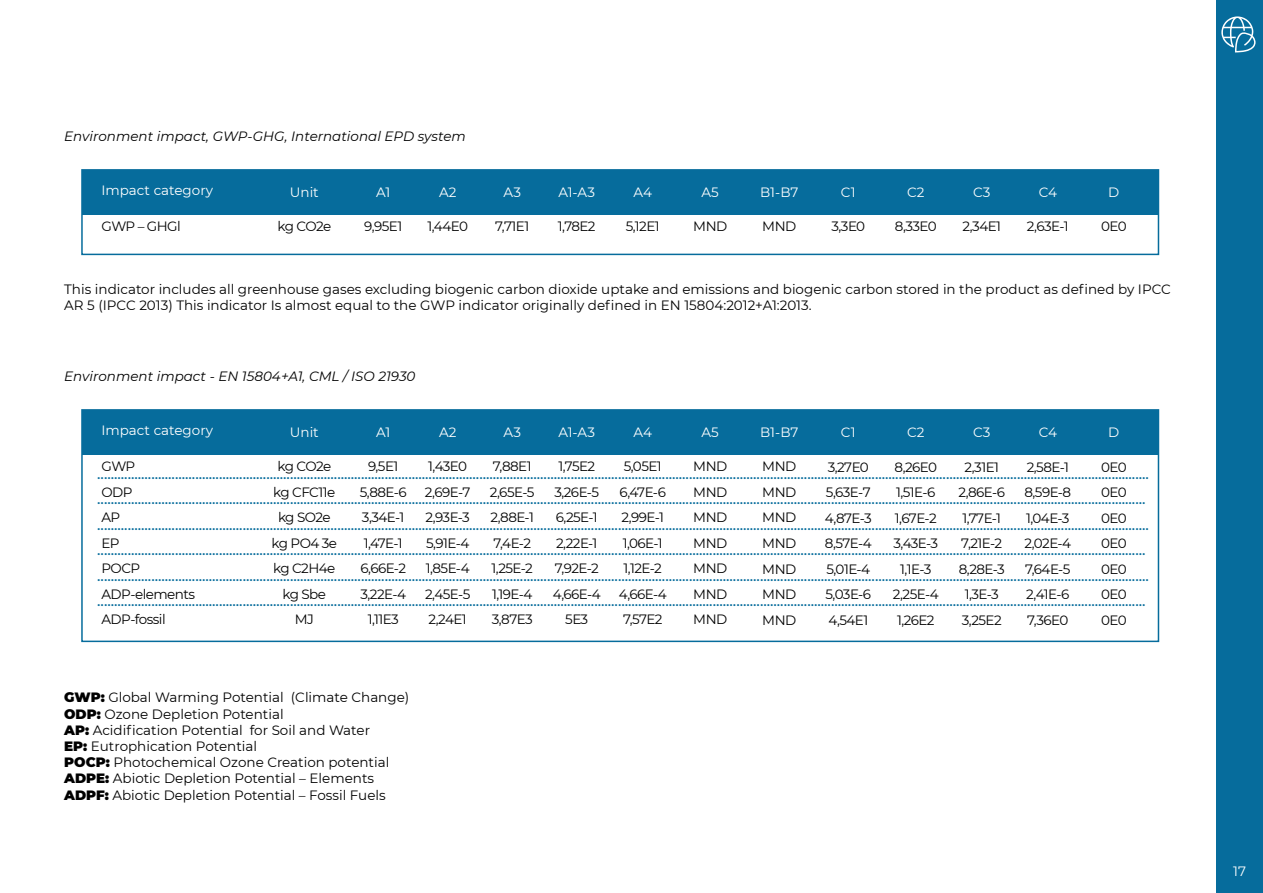
<style>
.page{position:relative;width:1263px;height:893px;background:#fff}
.page>*{position:absolute;margin:0;border:0;box-sizing:border-box;transform-origin:0 0}
.t1{font:13.5px/25.5px "Montserrat";letter-spacing:-.01em;color:#000;text-align:justify}
.t2{font:13.5px/25.5px "Montserrat";letter-spacing:-.04em;color:#000;text-align:center}
.t3{font:13.5px "Montserrat";color:#fff}
.t4{font:italic 13.5px "Montserrat";color:#000}
.t5{font:700 10.5px "Montserrat";color:#066c9c}
.s1{font-weight:900}
</style>
<div class="page">
<div style="left:1216px;top:0;width:47px;height:893px;background:#066c9c"></div>
<svg style="left:1221px;top:16px;width:35px;height:36px"></svg>
<div style="left:82px;top:170px;width:1076px;height:44px;background:#066c9c"></div>
<div style="left:81px;top:169px;width:1078px;height:86px;border:2px solid #066c9c"></div>
<div style="left:82px;top:410px;width:1076px;height:44px;background:#066c9c"></div>
<div style="left:81px;top:409px;width:1078px;height:233px;border:2px solid #066c9c"></div>
<p class="t4" style="left:64px;top:127px;width:403px">Environment impact, GWP-GHG, International EPD system</p>
<p class="t3" style="left:101px;top:181px;width:113px">Impact category</p>
<p class="t1" style="left:101px;top:213px;width:81px">GWP – GHGl</p>
<p class="t3" style="left:290px;top:183px;width:30px">Unit</p>
<p class="t1" style="left:277px;top:213px;width:55px">kg CO2e</p>
<p class="t3" style="left:376px;top:183px;width:15px">A1</p>
<p class="t1" style="left:364px;top:213px;width:40px">9,95E1</p>
<p class="t3" style="left:439px;top:183px;width:19px">A2</p>
<p class="t1" style="left:427px;top:213px;width:42px">1,44E0</p>
<p class="t3" style="left:503px;top:183px;width:19px">A3</p>
<p class="t1" style="left:495px;top:213px;width:36px">7,71E1</p>
<p class="t3" style="left:559px;top:183px;width:38px">A1-A3</p>
<p class="t1" style="left:558px;top:213px;width:39px">1,78E2</p>
<p class="t3" style="left:633px;top:183px;width:20px">A4</p>
<p class="t1" style="left:626px;top:213px;width:36px">5,12E1</p>
<p class="t3" style="left:702px;top:183px;width:19px">A5</p>
<p class="t1" style="left:693px;top:213px;width:35px">MND</p>
<p class="t3" style="left:760px;top:183px;width:40px">B1-B7</p>
<p class="t1" style="left:762px;top:213px;width:35px">MND</p>
<p class="t3" style="left:841px;top:183px;width:16px">C1</p>
<p class="t1" style="left:831px;top:213px;width:35px">3,3E0</p>
<p class="t3" style="left:907px;top:183px;width:19px">C2</p>
<p class="t1" style="left:895px;top:213px;width:43px">8,33E0</p>
<p class="t3" style="left:973px;top:183px;width:19px">C3</p>
<p class="t1" style="left:962px;top:213px;width:40px">2,34E1</p>
<p class="t3" style="left:1039px;top:183px;width:20px">C4</p>
<p class="t1" style="left:1027px;top:213px;width:43px">2,63E‐1</p>
<p class="t3" style="left:1108px;top:183px;width:13px">D</p>
<p class="t1" style="left:1101px;top:213px;width:27px">0E0</p>
<p class="t1" style="left:64px;top:281px;width:1108px;line-height:16.2px">This indicator includes all greenhouse gases excluding biogenic carbon dioxide uptake and emissions and biogenic carbon stored in the product as defined by IPCC<br>AR 5 (IPCC 2013) This indicator Is almost equal to the GWP indicator originally defined in EN 15804:2012+A1:2013.</p>
<p class="t4" style="left:64px;top:367px;width:353px">Environment impact - EN 15804+A1, CML / ISO 21930</p>
<p class="t3" style="left:101px;top:421px;width:113px">Impact category</p>
<p class="t2" style="left:101px;top:453px;width:95px;text-align:left">GWP<br>ODP<br>AP<br>EP<br>POCP<br>ADP-elements<br>ADP-fossil</p>
<p class="t3" style="left:290px;top:423px;width:30px">Unit</p>
<p class="t2" style="left:271px;top:453px;width:67px">kg CO2e kg CFC11e kg SO2e kg PO4 3e kg C2H4e kg Sbe<br>MJ</p>
<p class="t3" style="left:439px;top:423px;width:19px">A2</p>
<p class="t2" style="left:425px;top:453px;width:47px;text-align:left">1,43E0<br>2,69E‐7<br>2,93E‐3<br>5,91E‐4<br>1,85E‐4<br>2,45E‐5<br>2,24E1</p>
<p class="t3" style="left:376px;top:423px;width:15px">A1</p>
<p class="t2" style="left:360px;top:453px;width:48px">9,5E1<br>5,88E‐6<br>3,34E‐1<br>1,47E‐1<br>6,66E‐2<br>3,22E‐4<br>1,11E3</p>
<p class="t3" style="left:841px;top:423px;width:16px">C1</p>
<p class="t2" style="left:825px;top:453px;width:48px;text-align:left">3,27E0<br>5,63E‐7<br>4,87E‐3<br>8,57E‐4<br>5,01E‐4<br>5,03E‐6<br>4,54E1</p>
<p class="t3" style="left:907px;top:423px;width:19px">C2</p>
<p class="t2" style="left:893px;top:453px;width:47px">8,26E0<br>1,51E‐6<br>1,67E‐2<br>3,43E‐3<br>1,1E‐3<br>2,25E‐4<br>1,26E2</p>
<p class="t3" style="left:503px;top:423px;width:19px">A3</p>
<p class="t2" style="left:490px;top:453px;width:46px;text-align:left">7,88E1<br>2,65E‐5<br>2,88E‐1<br>7,4E‐2<br>1,25E‐2<br>1,19E‐4<br>3,87E3</p>
<p class="t3" style="left:973px;top:423px;width:19px">C3</p>
<p class="t2" style="left:958px;top:453px;width:48px">2,31E1<br>2,86E‐6<br>1,77E‐1<br>7,21E‐2<br>8,28E‐3<br>1,3E‐3<br>3,25E2</p>
<p class="t3" style="left:559px;top:423px;width:38px">A1-A3</p>
<p class="t2" style="left:553px;top:453px;width:50px">1,75E2<br>3,26E‐5<br>6,25E‐1<br>2,22E‐1<br>7,92E‐2<br>4,66E‐4<br>5E3</p>
<p class="t3" style="left:1039px;top:423px;width:20px">C4</p>
<p class="t2" style="left:1024px;top:453px;width:48px;text-align:left">2,58E‐1<br>8,59E‐8<br>1,04E‐3<br>2,02E‐4<br>7,64E‐5<br>2,41E‐6<br>7,36E0</p>
<p class="t3" style="left:633px;top:423px;width:20px">A4</p>
<p class="t2" style="left:619px;top:453px;width:50px">5,05E1<br>6,47E‐6<br>2,99E‐1<br>1,06E‐1<br>1,12E‐2<br>4,66E‐4<br>7,57E2</p>
<p class="t3" style="left:702px;top:423px;width:19px">A5</p>
<p class="t1" style="left:693px;top:453px;width:35px">MND MND MND MND MND MND MND</p>
<p class="t3" style="left:760px;top:423px;width:40px">B1-B7</p>
<p class="t1" style="left:762px;top:453px;width:35px">MND MND MND MND MND MND MND</p>
<p class="t3" style="left:1108px;top:423px;width:13px">D</p>
<p class="t1" style="left:1101px;top:453px;width:27px">0E0<br>0E0<br>0E0<br>0E0<br>0E0<br>0E0<br>0E0</p>
<p class="t5" style="left:98px;top:467px;width:1052px">.......................................................................................................................................................................................................................................................................................................................</p>
<p class="t5" style="left:98px;top:493px;width:1049px">......................................................................................................................................................................................................................................................................................................................</p>
<p class="t5" style="left:98px;top:518px;width:1052px">.......................................................................................................................................................................................................................................................................................................................</p>
<p class="t5" style="left:98px;top:544px;width:1049px">......................................................................................................................................................................................................................................................................................................................</p>
<p class="t5" style="left:98px;top:569px;width:1052px">.......................................................................................................................................................................................................................................................................................................................</p>
<p class="t5" style="left:98px;top:595px;width:1049px">......................................................................................................................................................................................................................................................................................................................</p>
<p class="t1" style="left:64px;top:689px;width:347px;line-height:16.2px;text-align:left"><span class="s1">GWP:</span> Global Warming Potential (Climate Change)<br><span class="s1">ODP:</span> Ozone Depletion Potential<br><span class="s1">AP:</span> Acidification Potential for Soil and Water<br><span class="s1">EP:</span> Eutrophication Potential<br><span class="s1">POCP:</span> Photochemical Ozone Creation potential <span class="s1">ADPE:</span> Abiotic Depletion Potential – Elements <span class="s1">ADPF:</span> Abiotic Depletion Potential – Fossil Fuels</p>
<p class="t3" style="left:1233px;top:862px;width:14px">17</p>
</div>
